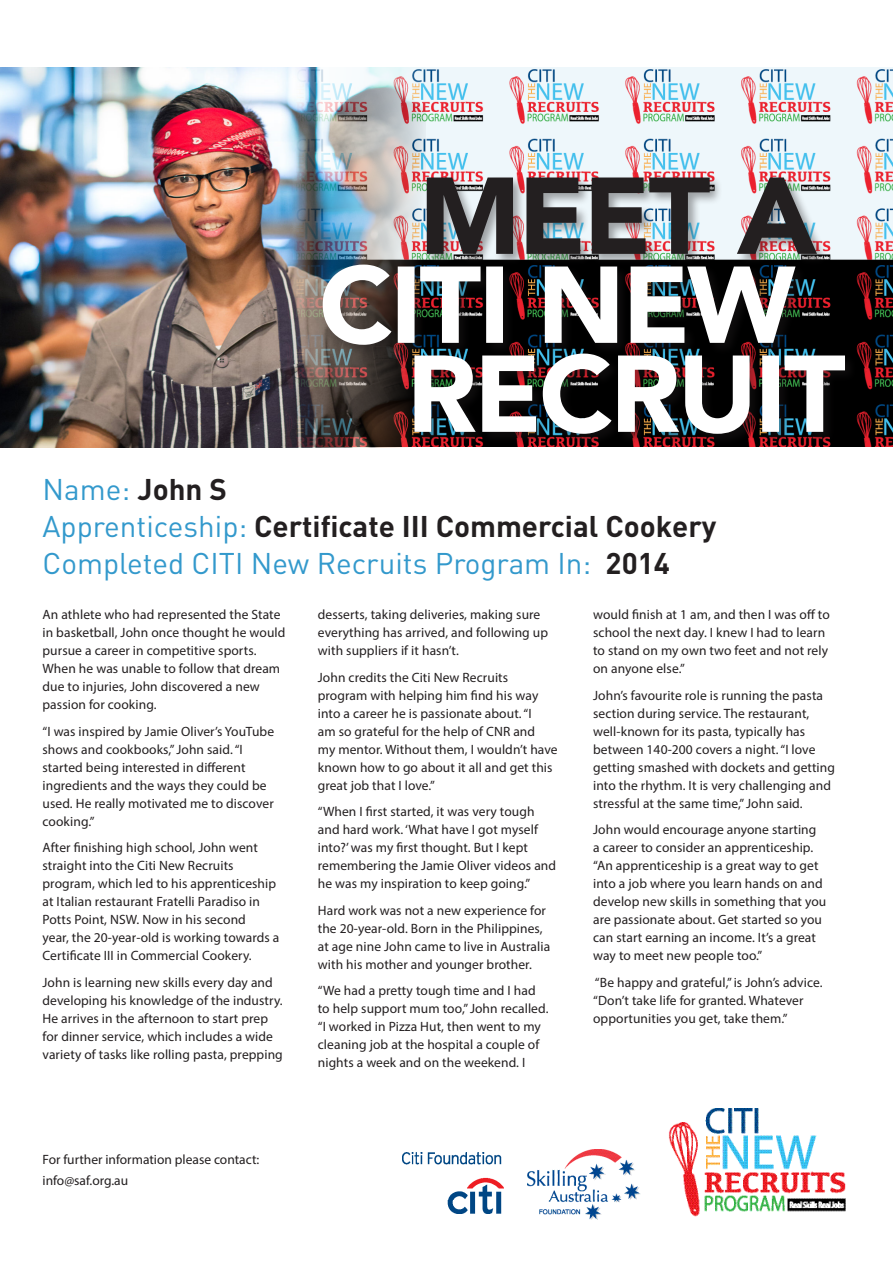
<style>
.page{position:relative;width:893px;height:1263px;background:#fff}
.page>*{position:absolute;margin:0;border:0;box-sizing:border-box;transform-origin:0 0}
.Sub_Heading{font:29.55px/37.2px "DIN";color:#39c}
.Main_Text{font:13.5px/18px "Myriad Pro";letter-spacing:.005em;color:#231f20}
.Sub_Heading-2{font:13.5px "Myriad Pro";color:#231f20}
.s1{font-weight:700;color:#231f20}
</style>
<div class="page">
<img style="left:426px;top:68px;width:467px;height:379px">
<img style="left:640px;top:1108px;width:205px;height:109px">
<img style="left:527px;top:1150px;width:113px;height:69px">
<img style="left:403px;top:1152px;width:100px;height:62px">
<img style="left:0;top:68px;width:426px;height:380px">
<div style="left:412px;top:352px;width:446px;height:95px;background:#231f20;opacity:.4"></div>
<svg style="left:414px;top:354px;width:431px;height:80px"></svg>
<div style="left:321px;top:263px;width:487px;height:95px;background:#231f20;opacity:.4"></div>
<svg style="left:323px;top:265px;width:472px;height:80px"></svg>
<div style="left:425px;top:176px;width:404px;height:91px;background:#231f20;opacity:.4"></div>
<svg style="left:427px;top:178px;width:390px;height:76px;background:#767375"></svg>
<p class="Sub_Heading" style="left:43px;top:471px;width:675px">Name: <span class="s1">John S<br></span>Apprenticeship: <span class="s1">Certificate III Commercial Cookery<br></span>Completed CITI New Recruits Program In: <span class="s1">2014</span></p>
<p class="Main_Text" style="left:43px;top:606px;width:244px">An athlete who had represented the State in basketball, John once thought he would pursue a career in competitive sports.<br>When he was unable to follow that dream due to injuries, John discovered a new passion for cooking.</p>
<p class="Main_Text" style="left:43px;top:722px;width:233px">“I was inspired by Jamie Oliver’s YouTube shows and cookbooks,” John said. “I started being interested in different ingredients and the ways they could be used. He really motivated me to discover cooking.”</p>
<p class="Main_Text" style="left:43px;top:839px;width:238px">After finishing high school, John went straight into the Citi New Recruits program, which led to his apprenticeship at Italian restaurant Fratelli Paradiso in Potts Point, NSW. Now in his second<br>year, the 20-year-old is working towards a Certificate III in Commercial Cookery.</p>
<p class="Main_Text" style="left:43px;top:973px;width:242px">John is learning new skills every day and developing his knowledge of the industry.<br>He arrives in the afternoon to start prep for dinner service, which includes a wide variety of tasks like rolling pasta, prepping</p>
<p class="Main_Text" style="left:318px;top:606px;width:232px">desserts, taking deliveries, making sure everything has arrived, and following up with suppliers if it hasn’t.</p>
<p class="Main_Text" style="left:318px;top:668px;width:241px">John credits the Citi New Recruits program with helping him find his way into a career he is passionate about. “I<br>am so grateful for the help of CNR and<br>my mentor. Without them, I wouldn’t have known how to go about it all and get this great job that I love.”</p>
<p class="Main_Text" style="left:318px;top:803px;width:240px">“When I first started, it was very tough and hard work. ‘What have I got myself into?’ was my first thought. But I kept remembering the Jamie Oliver videos and he was my inspiration to keep going.”</p>
<p class="Main_Text" style="left:318px;top:901px;width:234px">Hard work was not a new experience for the 20-year-old. Born in the Philippines, at age nine John came to live in Australia with his mother and younger brother.</p>
<p class="Main_Text" style="left:318px;top:982px;width:232px">“We had a pretty tough time and I had to help support mum too,” John recalled. “I worked in Pizza Hut, then went to my cleaning job at the hospital a couple of nights a week and on the weekend. I</p>
<p class="Sub_Heading-2" style="left:43px;top:1151px;width:218px">For further information please contact:</p>
<p class="Sub_Heading-2" style="left:43px;top:1172px;width:87px">info@saf.org.au</p>
<p class="Main_Text" style="left:593px;top:606px;width:238px">would finish at 1 am, and then I was off to school the next day. I knew I had to learn to stand on my own two feet and not rely on anyone else.”</p>
<p class="Main_Text" style="left:593px;top:686px;width:243px">John’s favourite role is running the pasta section during service. The restaurant, well-known for its pasta, typically has between 140-200 covers a night. “I love getting smashed with dockets and getting into the rhythm. It is very challenging and stressful at the same time,” John said.</p>
<p class="Main_Text" style="left:593px;top:821px;width:235px">John would encourage anyone starting a career to consider an apprenticeship. “An apprenticeship is a great way to get into a job where you learn hands on and develop new skills in something that you are passionate about. Get started so you can start earning an income. It’s a great way to meet new people too.”</p>
<p class="Main_Text" style="left:593px;top:973px;width:231px">“Be happy and grateful,” is John’s advice. “Don’t take life for granted. Whatever opportunities you get, take them.”</p>
</div>
